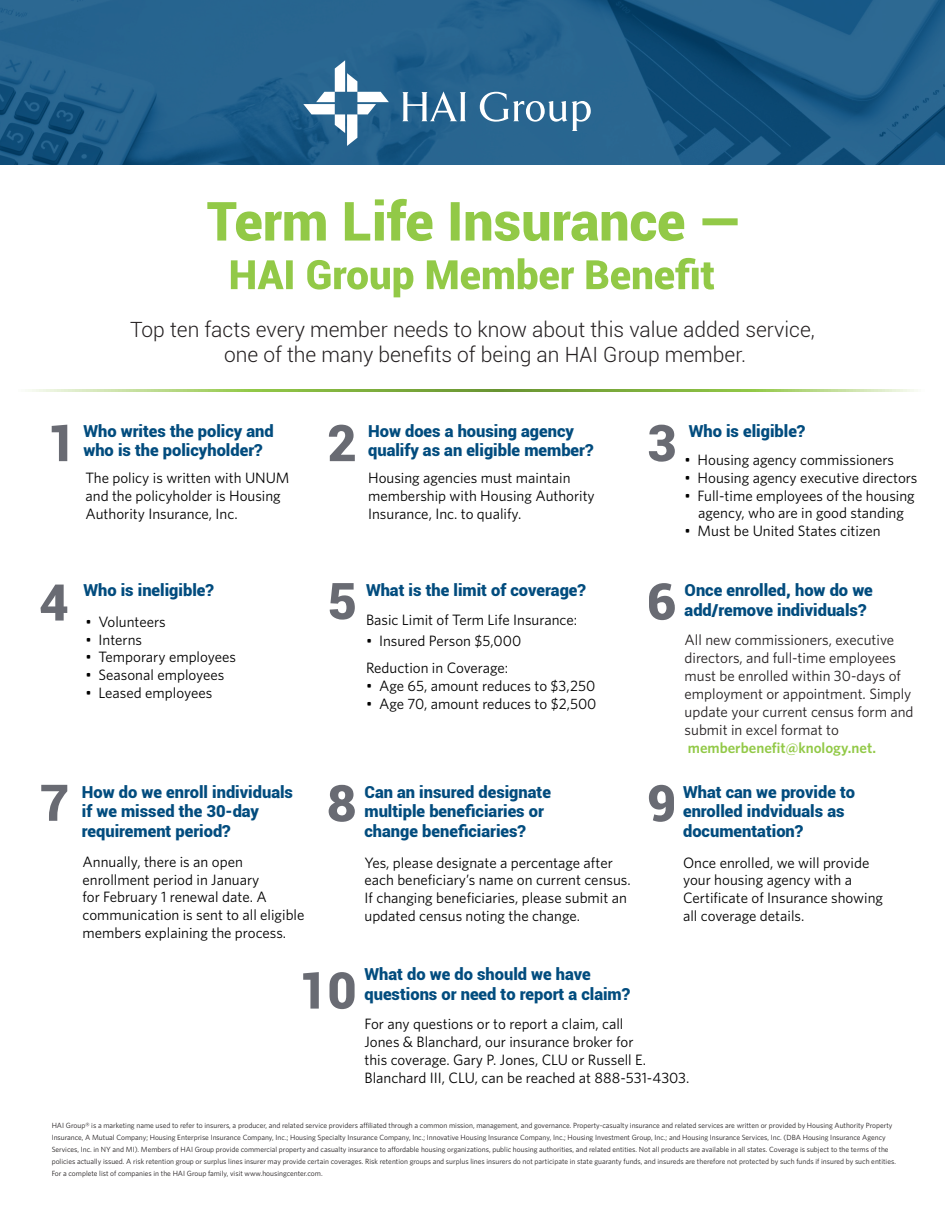
<style>
.page{position:relative;width:945px;height:1215px;background:#fff}
.page>*{position:absolute;margin:0;border:0;box-sizing:border-box;transform-origin:0 0}
.t1{font:300 21px/25px "Roboto";color:#231f20}
.t2{font:900 16.5px "Roboto";color:#024c7e}
.t3{font:15px/17.9px "Whitney";color:#000}
.t4{font:15px/18px "Whitney";color:#231f20}
.t5{font:7.5px/12px "Whitney";color:#231f20}
.s1{font-weight:600;color:#92c947}
</style>
<div class="page">
<img style="left:0;top:0;width:945px;height:165px">
<svg style="left:41px;top:585px;width:26px;height:36px"></svg>
<svg style="left:330px;top:583px;width:25px;height:37px"></svg>
<svg style="left:649px;top:583px;width:26px;height:37px"></svg>
<svg style="left:41px;top:785px;width:26px;height:36px"></svg>
<svg style="left:329px;top:785px;width:26px;height:37px"></svg>
<svg style="left:649px;top:785px;width:25px;height:37px"></svg>
<svg style="left:303px;top:972px;width:52px;height:37px"></svg>
<svg style="left:52px;top:425px;width:15px;height:36px"></svg>
<svg style="left:329px;top:425px;width:26px;height:36px"></svg>
<svg style="left:649px;top:425px;width:26px;height:37px"></svg>
<svg style="left:231px;top:258px;width:483px;height:39px"></svg>
<svg style="left:207px;top:199px;width:531px;height:42px"></svg>
<svg style="left:402px;top:91px;width:64px;height:30px"></svg>
<svg style="left:480px;top:92px;width:111px;height:39px;background:#5383a5"></svg>
<svg style="left:303px;top:60px;width:86px;height:86px"></svg>
<svg style="left:28px;top:390px;width:890px;height:2px;background:#9cc366"></svg>
<p class="t1" style="left:224px;top:316px;width:592px;text-indent:-94px">Top ten facts every member needs to know about this value added service, one of the many benefits of being an HAI Group member.</p>
<p class="t2" style="left:83px;top:419px;width:192px">Who writes the policy and</p>
<p class="t2" style="left:83px;top:439px;width:181px">who is the policyholder?</p>
<p class="t3" style="left:86px;top:468px;width:206px">The policy is written with UNUM</p>
<p class="t3" style="left:86px;top:486px;width:197px">and the policyholder is Housing</p>
<p class="t3" style="left:86px;top:504px;width:154px">Authority Insurance, Inc.</p>
<p class="t2" style="left:83px;top:579px;width:132px">Who is ineligible?</p>
<p class="t3" style="left:86px;top:612px;width:82px">• Volunteers</p>
<p class="t3" style="left:86px;top:630px;width:58px">• Interns</p>
<p class="t3" style="left:86px;top:648px;width:152px">• Temporary employees</p>
<p class="t3" style="left:86px;top:666px;width:140px">• Seasonal employees</p>
<p class="t3" style="left:86px;top:684px;width:128px">• Leased employees</p>
<p class="t2" style="left:82px;top:780px;width:213px">How do we enroll individuals</p>
<p class="t2" style="left:82px;top:800px;width:179px">if we missed the 30-day</p>
<p class="t2" style="left:82px;top:820px;width:150px">requirement period?</p>
<p class="t3" style="left:82px;top:852px;width:223px">Annually, there is an open enrollment period in January<br>for February 1 renewal date. A communication is sent to all eligible members explaining the process.</p>
<p class="t2" style="left:368px;top:419px;width:207px">How does a housing agency</p>
<p class="t2" style="left:368px;top:439px;width:227px">qualify as an eligible member?</p>
<p class="t3" style="left:368px;top:468px;width:204px">Housing agencies must maintain</p>
<p class="t3" style="left:368px;top:486px;width:228px">membership with Housing Authority</p>
<p class="t3" style="left:368px;top:504px;width:155px">Insurance, Inc. to qualify.</p>
<p class="t2" style="left:689px;top:419px;width:118px">Who is eligible?</p>
<p class="t3" style="left:685px;top:450px;width:211px">• Housing agency commissioners</p>
<p class="t3" style="left:685px;top:468px;width:234px">• Housing agency executive directors</p>
<p class="t3" style="left:685px;top:486px;width:232px">• Full-time employees of the housing</p>
<p class="t3" style="left:698px;top:504px;width:207px">agency, who are in good standing</p>
<p class="t3" style="left:685px;top:522px;width:198px">• Must be United States citizen</p>
<p class="t2" style="left:366px;top:579px;width:222px">What is the limit of coverage?</p>
<p class="t2" style="left:685px;top:579px;width:190px">Once enrolled, how do we</p>
<p class="t2" style="left:685px;top:599px;width:183px">add/remove individuals?</p>
<p class="t3" style="left:366px;top:611px;width:213px">Basic Limit of Term Life Insurance:</p>
<p class="t3" style="left:366px;top:632px;width:157px">• Insured Person $5,000</p>
<p class="t3" style="left:366px;top:658px;width:144px">Reduction in Coverage:</p>
<p class="t3" style="left:366px;top:676px;width:231px">• Age 65, amount reduces to $3,250</p>
<p class="t3" style="left:366px;top:694px;width:232px">• Age 70, amount reduces to $2,500</p>
<p class="t4" style="left:685px;top:630px;width:230px">All new commissioners, executive directors, and full-time employees must be enrolled within 30-days of employment or appointment. Simply update your current census form and submit in excel format to <span class="s1">memberbenefit@knology.net.</span></p>
<p class="t2" style="left:364px;top:780px;width:188px">Can an insured designate</p>
<p class="t2" style="left:364px;top:800px;width:181px">multiple beneficiaries or</p>
<p class="t2" style="left:364px;top:820px;width:163px">change beneficiaries?</p>
<p class="t3" style="left:364px;top:853px;width:250px">Yes, please designate a percentage after</p>
<p class="t3" style="left:364px;top:871px;width:268px">each beneficiary’s name on current census.</p>
<p class="t3" style="left:364px;top:889px;width:264px">If changing beneficiaries, please submit an</p>
<p class="t3" style="left:364px;top:907px;width:217px">updated census noting the change.</p>
<p class="t2" style="left:364px;top:963px;width:228px">What do we do should we have</p>
<p class="t2" style="left:364px;top:983px;width:267px">questions or need to report a claim?</p>
<p class="t2" style="left:683px;top:780px;width:174px">What can we provide to</p>
<p class="t2" style="left:683px;top:800px;width:163px">enrolled indviduals as</p>
<p class="t2" style="left:683px;top:820px;width:122px">documentation?</p>
<p class="t3" style="left:683px;top:853px;width:202px">Once enrolled, we will provide your housing agency with a<br>Certificate of Insurance showing all coverage details.</p>
<p class="t3" style="left:364px;top:1014px;width:260px">For any questions or to report a claim, call</p>
<p class="t3" style="left:364px;top:1032px;width:271px">Jones &amp; Blanchard, our insurance broker for</p>
<p class="t3" style="left:364px;top:1050px;width:283px">this coverage. Gary P. Jones, CLU or Russell E.</p>
<p class="t3" style="left:364px;top:1068px;width:326px">Blanchard III, CLU, can be reached at 888-531-4303.</p>
<p class="t5" style="left:52px;top:1120px;width:846px">HAI Group® is a marketing name used to refer to insurers, a producer, and related service providers affiliated through a common mission, management, and governance. Property-casualty insurance and related services are written or provided by Housing Authority Property Insurance, A Mutual Company; Housing Enterprise Insurance Company, Inc.; Housing Specialty Insurance Company, Inc.; Innovative Housing Insurance Company, Inc.; Housing Investment Group, Inc.; and Housing Insurance Services, Inc. (DBA Housing Insurance Agency Services, Inc. in NY and MI). Members of HAI Group provide commercial property and casualty insurance to affordable housing organizations, public housing authorities, and related entities. Not all products are available in all states. Coverage is subject to the terms of the policies actually issued. A risk retention group or surplus lines insurer may provide certain coverages. Risk retention groups and surplus lines insurers do not participate in state guaranty funds, and insureds are therefore not protected by such funds if insured by such entities.<br>For a complete list of companies in the HAI Group family, visit www.housingcenter.com.</p>
</div>
